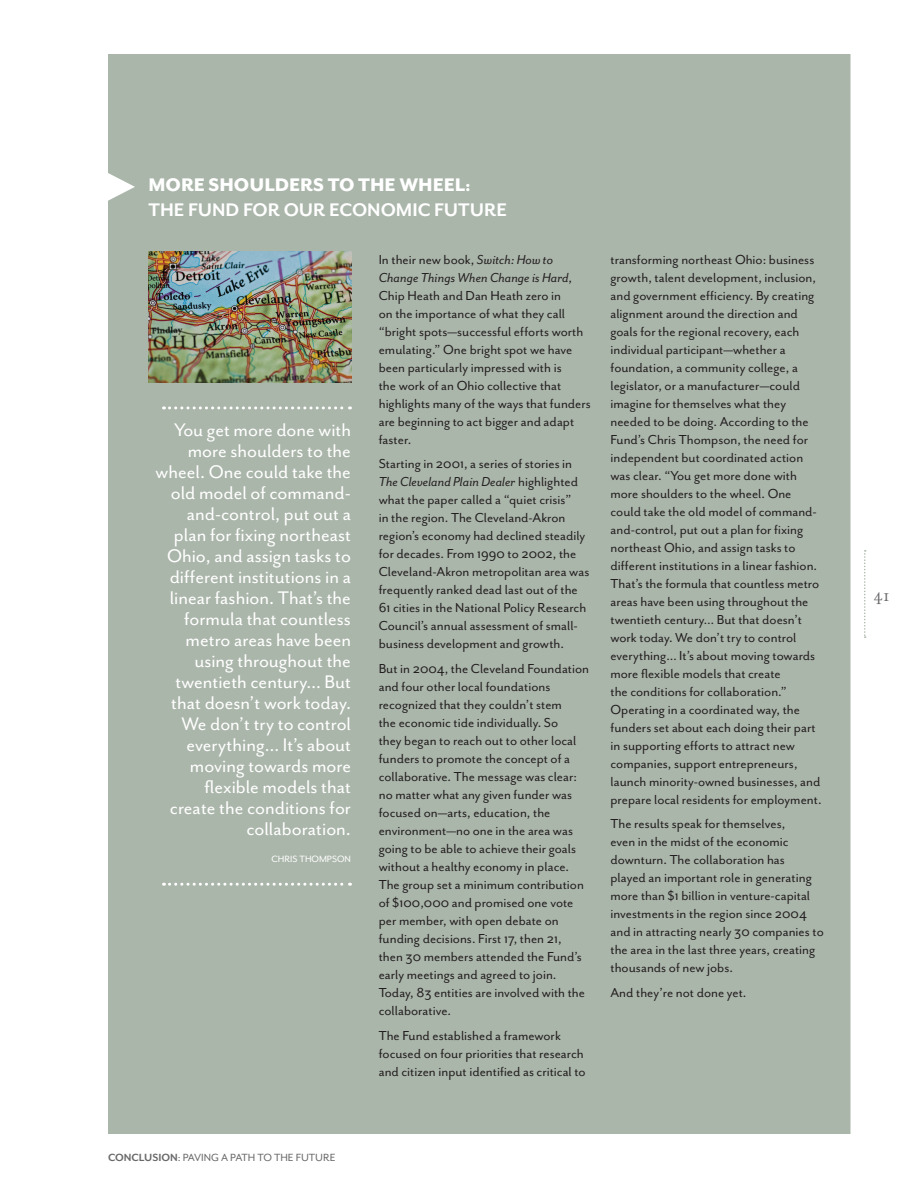
<style>
.page{position:relative;width:918px;height:1188px;background:#fff}
.page>*{position:absolute;margin:0;border:0;box-sizing:border-box;transform-origin:0 0}
.t1{font:21px/21px "Mr Eaves San OT";color:#fff;text-align:right}
.t2{font:700 21px "Mr Eaves San OT";color:#fff}
.t3{font:800 21px "Mr Eaves San OT";color:#fff}
.t4{font:18px "Mrs Eaves Roman";color:#69696c}
.t5{font:15px/18px "Mr Eaves San OT";color:#231f20}
.t6{font:12px "Mr Eaves San OT";color:#69696c}
.t7{font:10.5px "Mr Eaves San OT";color:#fff}
.s1{font-style:italic}
.s2{font-weight:700}
</style>
<div class="page">
<svg style="left:864px;top:550px;width:2px;height:88px"></svg>
<div style="left:108px;top:54px;width:742px;height:1080px;background:#abb6ab"></div>
<img style="left:148px;top:251px;width:203px;height:132px">
<svg style="left:164px;top:406px;width:187px;height:3px"></svg>
<svg style="left:164px;top:883px;width:187px;height:3px"></svg>
<h1 class="t3" style="left:148px;top:172px;width:324px">MORE SHOULDERS TO THE WHEEL:</h1>
<h1 class="t2" style="left:148px;top:198px;width:360px">THE FUND FOR OUR ECONOMIC FUTURE</h1>
<p class="t1" style="left:156px;top:420px;width:197px">You get more done with more shoulders to the wheel. One could take the old model of command&shy;and-control, put out a plan for fixing northeast<br>Ohio, and assign tasks to different institutions in a linear fashion. That’s the formula that countless metro areas have been using throughout the twentieth century… But that doesn’t work today.<br>We don’t try to control everything… It’s about moving towards more flexible models that create the conditions for collaboration.</p>
<p class="t7" style="left:272px;top:854px;width:81px">CHRIS THOMPSON</p>
<p class="t5" style="left:379px;top:250px;width:214px">In their new book, <span class="s1">Switch: How to Change Things When Change is Hard</span>, Chip Heath and Dan Heath zero in<br>on the importance of what they call “bright spots—successful efforts worth emulating.” One bright spot we have been particularly impressed with is<br>the work of an Ohio collective that highlights many of the ways that funders are beginning to act bigger and adapt faster.</p>
<p class="t5" style="left:379px;top:455px;width:212px">Starting in 2001, a series of stories in <span class="s1">The Cleveland Plain Dealer</span> highlighted what the paper called a “quiet crisis”<br>in the region. The Cleveland-Akron region’s economy had declined steadily for decades. From 1990 to 2002, the Cleveland-Akron metropolitan area was frequently ranked dead last out of the 61 cities in the National Policy Research Council’s annual assessment of small&shy;business development and growth.</p>
<p class="t5" style="left:379px;top:660px;width:212px">But in 2004, the Cleveland Foundation and four other local foundations recognized that they couldn’t stem<br>the economic tide individually. So<br>they began to reach out to other local funders to promote the concept of a collaborative. The message was clear: no matter what any given funder was focused on—arts, education, the environment—no one in the area was going to be able to achieve their goals without a healthy economy in place.<br>The group set a minimum contribution of $100,000 and promised one vote per member, with open debate on funding decisions. First 17, then 21, then 30 members attended the Fund’s early meetings and agreed to join.<br>Today, 83 entities are involved with the collaborative.</p>
<p class="t5" style="left:379px;top:1027px;width:208px">The Fund established a framework focused on four priorities that research and citizen input identified as critical to</p>
<p class="t5" style="left:610px;top:250px;width:213px">transforming northeast Ohio: business growth, talent development, inclusion, and government efficiency. By creating alignment around the direction and goals for the regional recovery, each individual participant—whether a foundation, a community college, a legislator, or a manufacturer—could imagine for themselves what they needed to be doing. According to the Fund’s Chris Thompson, the need for independent but coordinated action was clear. “You get more done with more shoulders to the wheel. One could take the old model of command&shy;and-control, put out a plan for fixing northeast Ohio, and assign tasks to different institutions in a linear fashion.<br>That’s the formula that countless metro areas have been using throughout the twentieth century… But that doesn’t work today. We don’t try to control everything… It’s about moving towards more flexible models that create<br>the conditions for collaboration.” Operating in a coordinated way, the funders set about each doing their part in supporting efforts to attract new companies, support entrepreneurs, launch minority-owned businesses, and prepare local residents for employment.</p>
<p class="t5" style="left:610px;top:815px;width:215px">The results speak for themselves,<br>even in the midst of the economic downturn. The collaboration has played an important role in generating more than $1 billion in venture-capital investments in the region since 2004 and in attracting nearly 30 companies to the area in the last three years, creating thousands of new jobs.</p>
<p class="t5" style="left:610px;top:984px;width:137px">And they’re not done yet.</p>
<p class="t6" style="left:108px;top:1151px;width:229px"><span class="s2">CONCLUSION</span>: PAVING A PATH TO THE FUTURE</p>
<p class="t4" style="left:874px;top:585px;width:18px">41</p>
</div>
